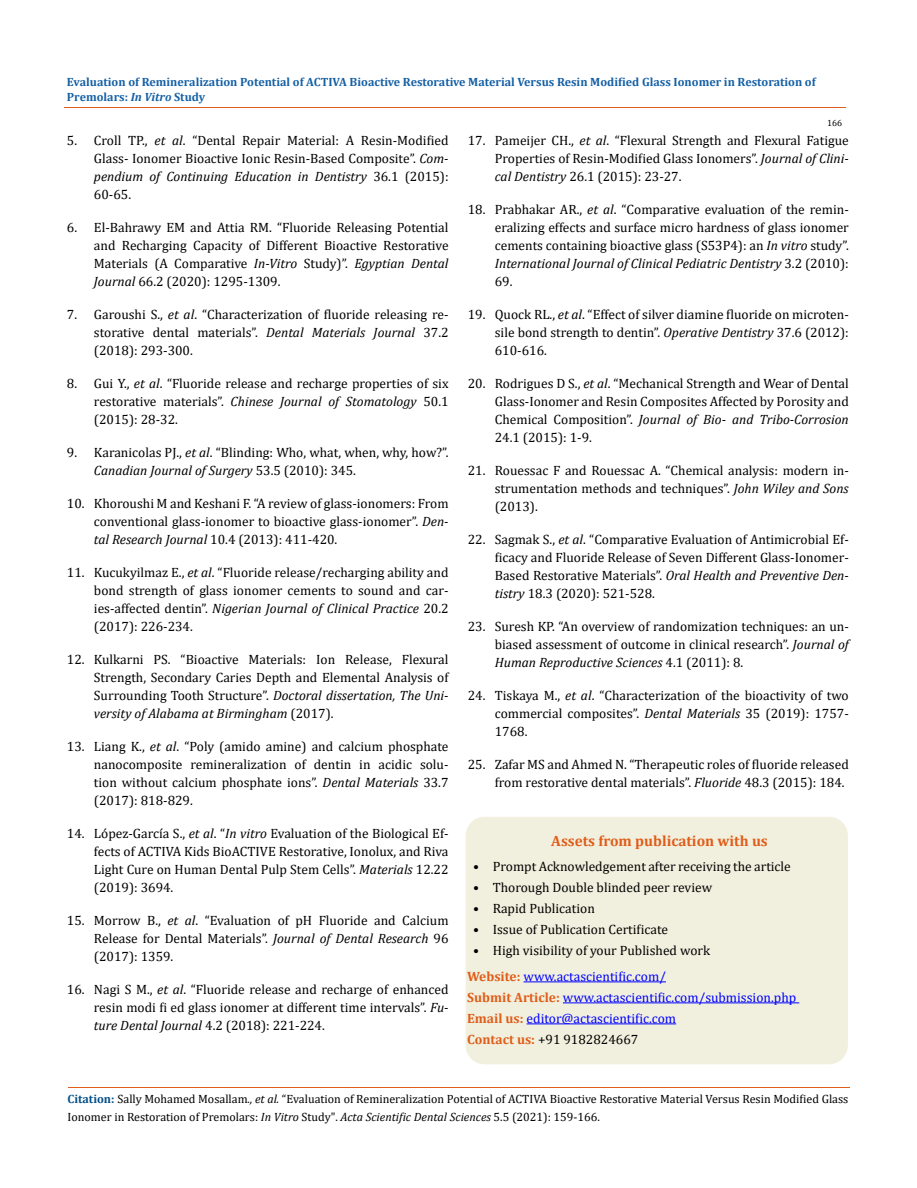
<style>
.page{position:relative;width:917px;height:1188px;background:#fff}
.page>*{position:absolute;margin:0;border:0;box-sizing:border-box;transform-origin:0 0}
.t1{font:700 15px "Cambria";color:#e05d1a}
.t2{font:13.5px/18px "Cambria";color:#000;text-align:justify}
.t3{font:13.5px/21px "Cambria";color:#00f}
.t4{font:12px/18px "Cambria";color:#000}
.t5{font:700 12px/15px "Cambria";color:#1560a6}
.t6{font:9px "Cambria";color:#000}
.s1{font-style:italic}
.s2{font-weight:700;color:#e05d1a}
.s3{color:#000}
.s4{font-weight:700;color:#035089}
</style>
<div class="page">
<hr style="left:64px;top:108px;width:781px;height:1px;background:#e05d1a">
<hr style="left:68px;top:1088px;width:781px;height:1px;background:#e05d1a">
<div style="left:466px;top:818px;width:381px;height:246px;background:#f1f0de;border-radius:18px"></div>
<div style="left:465px;top:817px;width:382px;height:247px;border:2px solid #f1f0de;border-radius:18px"></div>
<hr style="left:523px;top:982px;width:143px;height:1px;background:#00f">
<hr style="left:563px;top:1003px;width:236px;height:1px;background:#00f">
<hr style="left:526px;top:1024px;width:150px;height:1px;background:#00f">
<p class="t5" style="left:67px;top:74px;width:750px">Evaluation of Remineralization Potential of ACTIVA Bioactive Restorative Material Versus Resin Modified Glass Ionomer in Restoration of<br>Premolars: <span class="s1">In Vitro</span> Study</p>
<p class="t6" style="left:827px;top:118px;width:16px">166</p>
<p class="t2" style="left:94px;top:132px;width:356px;text-indent:-27px">5. Croll TP., <span class="s1">et al</span>. “Dental Repair Material: A Resin-Modified Glass- Ionomer Bioactive Ionic Resin-Based Composite”. <span class="s1">Com&shy;pendium of Continuing Education in Dentistry</span> 36.1 (2015):<br>60‐65.</p>
<p class="t2" style="left:94px;top:219px;width:356px;text-indent:-27px">6. El-Bahrawy EM and Attia RM. “Fluoride Releasing Potential and Recharging Capacity of Different Bioactive Restorative Materials (A Comparative <span class="s1">In-Vitro</span> Study)”. <span class="s1">Egyptian Dental Journal</span> 66.2 (2020): 1295-1309.</p>
<p class="t2" style="left:94px;top:306px;width:356px;text-indent:-27px">7. Garoushi S., <span class="s1">et al</span>. “Characterization of fluoride releasing re&shy;storative dental materials”. <span class="s1">Dental Materials Journal</span> 37.2 (2018): 293-300.</p>
<p class="t2" style="left:94px;top:375px;width:356px;text-indent:-27px">8. Gui Y., <span class="s1">et al</span>. “Fluoride release and recharge properties of six restorative materials”. <span class="s1">Chinese Journal of Stomatology</span> 50.1 (2015): 28-32.</p>
<p class="t2" style="left:94px;top:444px;width:356px;text-indent:-27px">9. Karanicolas PJ., <span class="s1">et al</span>. “Blinding: Who, what, when, why, how?”.<br><span class="s1">Canadian Journal of Surgery</span> 53.5 (2010): 345.</p>
<p class="t2" style="left:94px;top:495px;width:356px;text-indent:-27px">10. Khoroushi M and Keshani F. “A review of glass-ionomers: From conventional glass-ionomer to bioactive glass-ionomer”. <span class="s1">Den&shy;tal Research Journal</span> 10.4 (2013): 411-420.</p>
<p class="t2" style="left:94px;top:564px;width:356px;text-indent:-27px">11. Kucukyilmaz E., <span class="s1">et al</span>. “Fluoride release/recharging ability and bond strength of glass ionomer cements to sound and car&shy;ies‑affected dentin”. <span class="s1">Nigerian Journal of Clinical Practice</span> 20.2 (2017): 226-234.</p>
<p class="t2" style="left:94px;top:651px;width:356px;text-indent:-27px">12. Kulkarni PS. “Bioactive Materials: Ion Release, Flexural Strength, Secondary Caries Depth and Elemental Analysis of Surrounding Tooth Structure”. <span class="s1">Doctoral dissertation, The Uni&shy;versity of Alabama at Birmingham</span> (2017).</p>
<p class="t2" style="left:94px;top:738px;width:356px;text-indent:-27px">13. Liang K., <span class="s1">et al</span>. “Poly (amido amine) and calcium phosphate nanocomposite remineralization of dentin in acidic solu&shy;tion without calcium phosphate ions”. <span class="s1">Dental Materials</span> 33.7 (2017): 818-829.</p>
<p class="t2" style="left:94px;top:825px;width:356px;text-indent:-27px">14. López-García S., <span class="s1">et al</span>. “<span class="s1">In vitro</span> Evaluation of the Biological Ef&shy;fects of ACTIVA Kids BioACTIVE Restorative, Ionolux, and Riva Light Cure on Human Dental Pulp Stem Cells”. <span class="s1">Materials</span> 12.22 (2019): 3694.</p>
<p class="t2" style="left:94px;top:912px;width:356px;text-indent:-27px">15. Morrow B., <span class="s1">et al</span>. “Evaluation of pH Fluoride and Calcium Release for Dental Materials”. <span class="s1">Journal of Dental Research</span> 96 (2017): 1359.</p>
<p class="t2" style="left:94px;top:981px;width:356px;text-indent:-27px">16. Nagi S M., <span class="s1">et al</span>. “Fluoride release and recharge of enhanced resin modi fi ed glass ionomer at different time intervals”. <span class="s1">Fu&shy;ture Dental Journal</span> 4.2 (2018): 221-224.</p>
<p class="t2" style="left:495px;top:131px;width:355px;text-indent:-27px">17. Pameijer CH., <span class="s1">et al</span>. “Flexural Strength and Flexural Fatigue Properties of Resin-Modified Glass Ionomers”. <span class="s1">Journal of Clini&shy;cal Dentistry</span> 26.1 (2015): 23‐27.</p>
<p class="t2" style="left:495px;top:200px;width:355px;text-indent:-27px">18. Prabhakar AR., <span class="s1">et al</span>. “Comparative evaluation of the remin&shy;eralizing effects and surface micro hardness of glass ionomer cements containing bioactive glass (S53P4): an <span class="s1">In vitro</span> study”.<br><span class="s1">International Journal of Clinical Pediatric Dentistry</span> 3.2 (2010):<br>69.</p>
<p class="t2" style="left:495px;top:305px;width:355px;text-indent:-27px">19. Quock RL., <span class="s1">et al</span>. “Effect of silver diamine fluoride on microten&shy;sile bond strength to dentin”. <span class="s1">Operative Dentistry</span> 37.6 (2012):<br>610-616.</p>
<p class="t2" style="left:495px;top:374px;width:355px;text-indent:-27px">20. Rodrigues D S., <span class="s1">et al</span>. “Mechanical Strength and Wear of Dental Glass-Ionomer and Resin Composites Affected by Porosity and Chemical Composition”. <span class="s1">Journal of Bio- and Tribo-Corrosion </span>24.1 (2015): 1-9.</p>
<p class="t2" style="left:495px;top:461px;width:355px;text-indent:-27px">21. Rouessac F and Rouessac A. “Chemical analysis: modern in&shy;strumentation methods and techniques”. <span class="s1">John Wiley and Sons </span>(2013).</p>
<p class="t2" style="left:495px;top:530px;width:355px;text-indent:-27px">22. Sagmak S., <span class="s1">et al</span>. “Comparative Evaluation of Antimicrobial Ef&shy;ficacy and Fluoride Release of Seven Different Glass-Ionomer-Based Restorative Materials”. <span class="s1">Oral Health and Preventive Den&shy;tistry</span> 18.3 (2020): 521‐528.</p>
<p class="t2" style="left:495px;top:617px;width:355px;text-indent:-27px">23. Suresh KP. “An overview of randomization techniques: an un&shy;biased assessment of outcome in clinical research”. <span class="s1">Journal of Human Reproductive Sciences</span> 4.1 (2011): 8.</p>
<p class="t2" style="left:495px;top:686px;width:355px;text-indent:-27px">24. Tiskaya M., <span class="s1">et al</span>. “Characterization of the bioactivity of two commercial composites”. <span class="s1">Dental Materials</span> 35 (2019): 1757- 1768.</p>
<p class="t2" style="left:495px;top:755px;width:355px;text-indent:-27px">25. Zafar MS and Ahmed N. “Therapeutic roles of fluoride released from restorative dental materials”. <span class="s1">Fluoride</span> 48.3 (2015): 184.</p>
<p class="t1" style="left:551px;top:830px;width:218px">Assets from publication with us</p>
<p class="t2" style="left:473px;top:858px;width:319px">• Prompt Acknowledgement after receiving the article</p>
<p class="t2" style="left:473px;top:879px;width:240px">• Thorough Double blinded peer review</p>
<p class="t2" style="left:473px;top:900px;width:123px">• Rapid Publication</p>
<p class="t2" style="left:473px;top:921px;width:196px">• Issue of Publication Certificate</p>
<p class="t2" style="left:473px;top:942px;width:238px">• High visibility of your Published work</p>
<p class="t3" style="left:467px;top:966px;width:330px"><span class="s2">Website:</span> www.actascientific.com/<br><span class="s2">Submit Article:</span> www.actascientific.com/submission.php <span class="s2">Email us:</span> editor@actascientific.com<br><span class="s2">Contact us:</span> <span class="s3">+91 9182824667</span></p>
<p class="t4" style="left:68px;top:1090px;width:782px"><span class="s4">Citation:</span> Sally Mohamed Mosallam<span class="s1">., et al.</span> “Evaluation of Remineralization Potential of ACTIVA Bioactive Restorative Material Versus Resin Modified Glass<br>Ionomer in Restoration of Premolars: <span class="s1">In Vitro</span> Study". <span class="s1">Acta Scientific Dental Sciences</span> 5.5 (2021): 159-166.</p>
</div>
